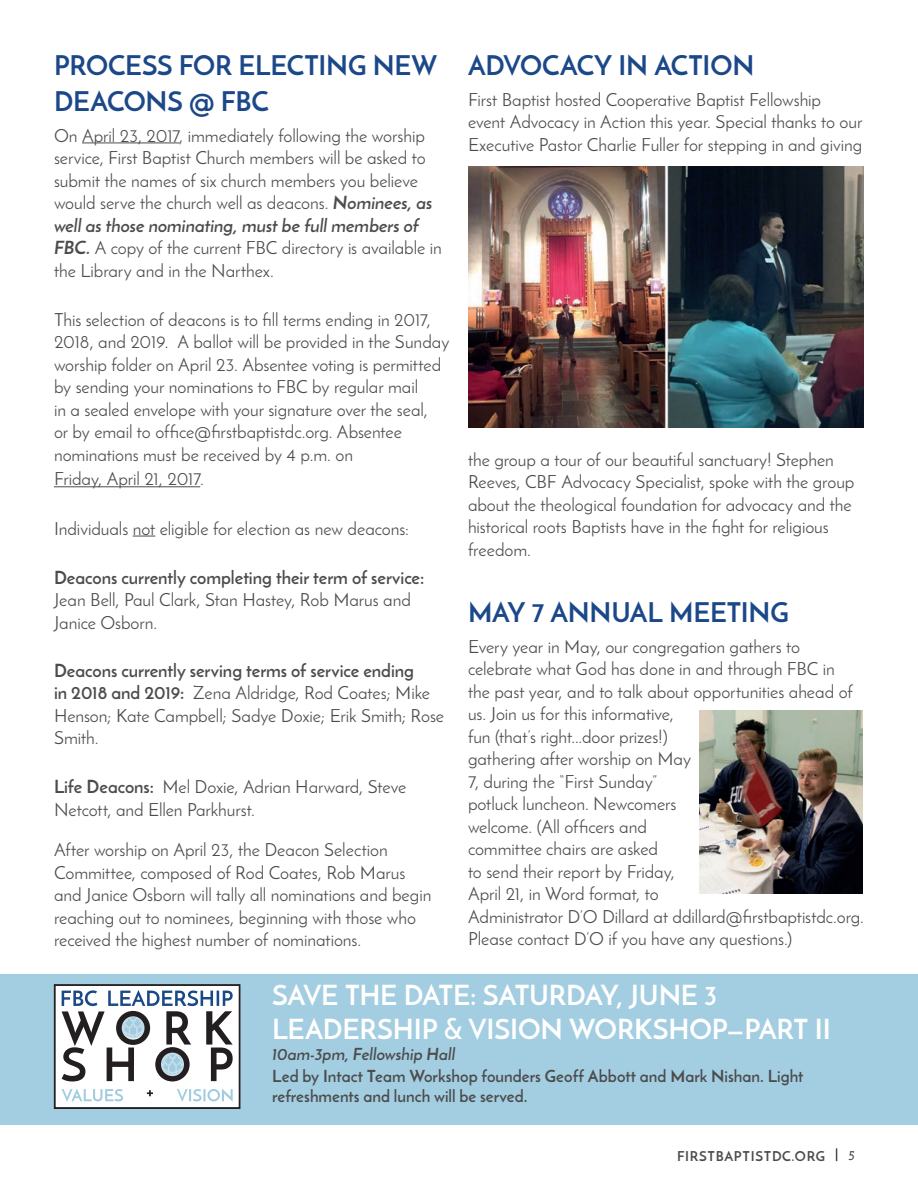
<style>
.page{position:relative;width:918px;height:1188px;background:#fff}
.page>*{position:absolute;margin:0;border:0;box-sizing:border-box;transform-origin:0 0}
.t1{font:700 27.6px/34.3px "Josefin Sans";letter-spacing:-.005em;color:#fff}
.t2{font:700 27px/36px "Josefin Sans";letter-spacing:-.005em;color:#1b4889}
.t3{font:18px/22.5px "Josefin Sans";letter-spacing:-.005em;color:#4b4c4d}
.t4{font:700 18px "Josefin Sans";letter-spacing:-.005em;color:#4b4c4d}
.t5{font:700 16.5px/19.8px "Josefin Sans";color:#4b4c4d}
.t6{font:italic 700 16.5px "Josefin Sans";letter-spacing:.005em;color:#4b4c4d}
.t7{font:700 13.5px "Josefin Sans";letter-spacing:.05em;color:#4b4c4d}
.t8{font:italic 700 13.5px "Josefin Slab";color:#4b4c4d}
.s1{font-weight:700;font-style:italic}
.s2{font-weight:700}
</style>
<div class="page">
<svg style="left:836px;top:1148px;width:1px;height:13px"></svg>
<hr style="left:82px;top:142px;width:97px;height:1px;background:#4b4c4d">
<hr style="left:54px;top:486px;width:146px;height:1px;background:#4b4c4d">
<svg style="left:133px;top:536px;width:22px;height:1px"></svg>
<div style="left:0;top:974px;width:918px;height:150px;background:#a3cde0"></div>
<img style="left:468px;top:166px;width:395px;height:262px">
<svg style="left:54px;top:985px;width:186px;height:124px"></svg>
<div style="left:55px;top:985px;width:184px;height:123px;border:1px solid #231f20"></div>
<img style="left:700px;top:711px;width:163px;height:182px">
<h2 class="t2" style="left:54px;top:47px;width:385px">PROCESS FOR ELECTING NEW<br>DEACONS @ FBC</h2>
<p class="t3" style="left:54px;top:124px;width:389px">On April 23, 2017, immediately following the worship service, First Baptist Church members will be asked to submit the names of six church members you believe would serve the church well as deacons. <span class="s1">Nominees, as well as those nominating, must be full members of FBC.</span> A copy of the current FBC directory is available in the Library and in the Narthex.</p>
<p class="t3" style="left:54px;top:308px;width:397px">This selection of deacons is to fill terms ending in 2017, 2018, and 2019. A ballot will be provided in the Sunday worship folder on April 23. Absentee voting is permitted by sending your nominations to FBC by regular mail<br>in a sealed envelope with your signature over the seal,<br>or by email to office@firstbaptistdc.org. Absentee nominations must be received by 4 p.m. on</p>
<p class="t3" style="left:54px;top:468px;width:151px">Friday, April 21, 2017.</p>
<p class="t3" style="left:54px;top:517px;width:356px">Individuals not eligible for election as new deacons:</p>
<p class="t4" style="left:54px;top:566px;width:372px">Deacons currently completing their term of service:</p>
<p class="t3" style="left:54px;top:589px;width:358px">Jean Bell, Paul Clark, Stan Hastey, Rob Marus and<br>Janice Osborn.</p>
<p class="t3" style="left:54px;top:659px;width:392px"><span class="s2">Deacons currently serving terms of service ending<br>in 2018 and 2019:</span> Zena Aldridge, Rod Coates; Mike Henson; Kate Campbell; Sadye Doxie; Erik Smith; Rose Smith.</p>
<p class="t3" style="left:54px;top:776px;width:354px"><span class="s2">Life Deacons:</span> Mel Doxie, Adrian Harward, Steve<br>Netcott, and Ellen Parkhurst.</p>
<p class="t3" style="left:54px;top:839px;width:379px">After worship on April 23, the Deacon Selection Committee, composed of Rod Coates, Rob Marus and Janice Osborn will tally all nominations and begin reaching out to nominees, beginning with those who received the highest number of nominations.</p>
<h2 class="t2" style="left:468px;top:47px;width:288px">ADVOCACY IN ACTION</h2>
<p class="t3" style="left:468px;top:88px;width:396px">First Baptist hosted Cooperative Baptist Fellowship event Advocacy in Action this year. Special thanks to our<br>Executive Pastor Charlie Fuller for stepping in and giving</p>
<p class="t3" style="left:468px;top:448px;width:388px">the group a tour of our beautiful sanctuary! Stephen Reeves, CBF Advocacy Specialist, spoke with the group about the theological foundation for advocacy and the historical roots Baptists have in the fight for religious freedom.</p>
<h2 class="t2" style="left:468px;top:594px;width:323px">MAY 7 ANNUAL MEETING</h2>
<p class="t3" style="left:468px;top:635px;width:397px">Every year in May, our congregation gathers to celebrate what God has done in and through FBC in<br>the past year, and to talk about opportunities ahead of us. Join us for this informative,<br>fun (that’s right...door prizes!)<br>gathering after worship on May<br>7, during the “First Sunday”<br>potluck luncheon. Newcomers<br>welcome. (All officers and<br>committee chairs are asked<br>to send their report by Friday,<br>April 21, in Word format, to<br>Administrator D’O Dillard at ddillard@firstbaptistdc.org.<br>Please contact D’O if you have any questions.)</p>
<h1 class="t1" style="left:272px;top:978px;width:560px">SAVE THE DATE: SATURDAY, JUNE 3<br>LEADERSHIP &amp; VISION WORKSHOP—PART II</h1>
<p class="t6" style="left:272px;top:1044px;width:185px">10am-3pm, Fellowship Hall</p>
<p class="t5" style="left:272px;top:1067px;width:533px">Led by Intact Team Workshop founders Geoff Abbott and Mark Nishan. Light refreshments and lunch will be served.</p>
<p class="t7" style="left:677px;top:1147px;width:149px">FIRSTBAPTISTDC.ORG</p>
<p class="t8" style="left:848px;top:1148px;width:9px">5</p>
</div>
